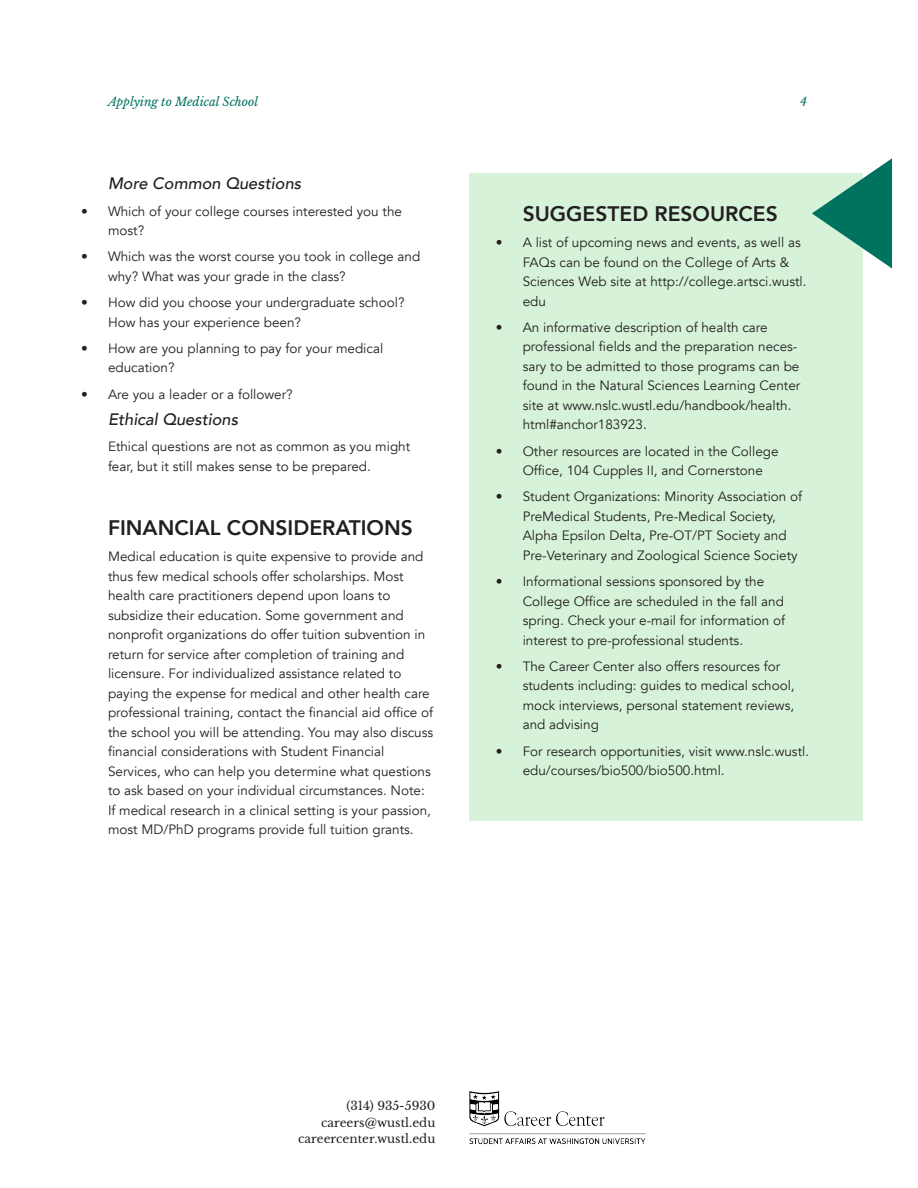
<style>
.page{position:relative;width:918px;height:1188px;background:#fff}
.page>*{position:absolute;margin:0;border:0;box-sizing:border-box;transform-origin:0 0}
.Section_Headers{font:800 21px "Avenir";color:#231f20}
.Sub_headers{font:italic 500 16.5px "Avenir";color:#231f20}
.t1{font:13.5px/19.5px "Avenir";color:#231f20}
.t2{font:12px/16.5px "Libre Baskerville";color:#231f20;text-align:right}
.t3{font:italic 12px "Libre Baskerville";color:#007360}
</style>
<div class="page">
<img style="left:469px;top:1091px;width:177px;height:54px">
<div style="left:469px;top:173px;width:394px;height:648px;background:#d6f3d9"></div>
<svg style="left:812px;top:158px;width:80px;height:110px"></svg>
<p class="t3" style="left:108px;top:94px;width:152px">Applying to Medical School</p>
<p class="t3" style="left:800px;top:94px;width:8px">4</p>
<p class="Sub_headers" style="left:108px;top:174px;width:195px">More Common Questions</p>
<p class="t1" style="left:108px;top:201px;width:296px;text-indent:-27px">• Which of your college courses interested you the most?</p>
<p class="t1" style="left:108px;top:247px;width:314px;text-indent:-27px">• Which was the worst course you took in college and why? What was your grade in the class?</p>
<p class="t1" style="left:108px;top:293px;width:298px;text-indent:-27px">• How did you choose your undergraduate school?<br>How has your experience been?</p>
<p class="t1" style="left:108px;top:339px;width:277px;text-indent:-27px">• How are you planning to pay for your medical education?</p>
<p class="t1" style="left:81px;top:384px;width:213px">• Are you a leader or a follower?</p>
<p class="Sub_headers" style="left:108px;top:410px;width:132px">Ethical Questions</p>
<p class="t1" style="left:108px;top:437px;width:304px">Ethical questions are not as common as you might fear, but it still makes sense to be prepared.</p>
<p class="Section_Headers" style="left:108px;top:511px;width:306px">FINANCIAL CONSIDERATIONS</p>
<p class="t1" style="left:108px;top:547px;width:327px">Medical education is quite expensive to provide and thus few medical schools offer scholarships. Most health care practitioners depend upon loans to subsidize their education. Some government and nonprofit organizations do offer tuition subvention in return for service after completion of training and licensure. For individualized assistance related to paying the expense for medical and other health care professional training, contact the financial aid office of the school you will be attending. You may also discuss financial considerations with Student Financial Services, who can help you determine what questions to ask based on your individual circumstances. Note:<br>If medical research in a clinical setting is your passion, most MD/PhD programs provide full tuition grants.</p>
<p class="Section_Headers" style="left:523px;top:197px;width:257px">SUGGESTED RESOURCES</p>
<p class="t1" style="left:523px;top:233px;width:285px;text-indent:-27px">• A list of upcoming news and events, as well as FAQs can be found on the College of Arts &amp; Sciences Web site at http://college.artsci.wustl. edu</p>
<p class="t1" style="left:523px;top:318px;width:279px;text-indent:-27px">• An informative description of health care professional fields and the preparation neces&shy;sary to be admitted to those programs can be found in the Natural Sciences Learning Center site at www.nslc.wustl.edu/handbook/health. html#anchor183923.</p>
<p class="t1" style="left:523px;top:441px;width:257px;text-indent:-27px">• Other resources are located in the College<br>Office, 104 Cupples II, and Cornerstone</p>
<p class="t1" style="left:523px;top:487px;width:281px;text-indent:-27px">• Student Organizations: Minority Association of PreMedical Students, Pre-Medical Society, Alpha Epsilon Delta, Pre-OT/PT Society and Pre-Veterinary and Zoological Science Society</p>
<p class="t1" style="left:523px;top:572px;width:264px;text-indent:-27px">• Informational sessions sponsored by the College Office are scheduled in the fall and spring. Check your e-mail for information of interest to pre-professional students.</p>
<p class="t1" style="left:523px;top:657px;width:273px;text-indent:-27px">• The Career Center also offers resources for students including: guides to medical school, mock interviews, personal statement reviews, and advising</p>
<p class="t1" style="left:523px;top:741px;width:288px;text-indent:-27px">• For research opportunities, visit www.nslc.wustl. edu/courses/bio500/bio500.html.</p>
<p class="t2" style="left:298px;top:1098px;width:139px">(314) 935-5930 careers@wustl.edu careercenter.wustl.edu</p>
</div>
